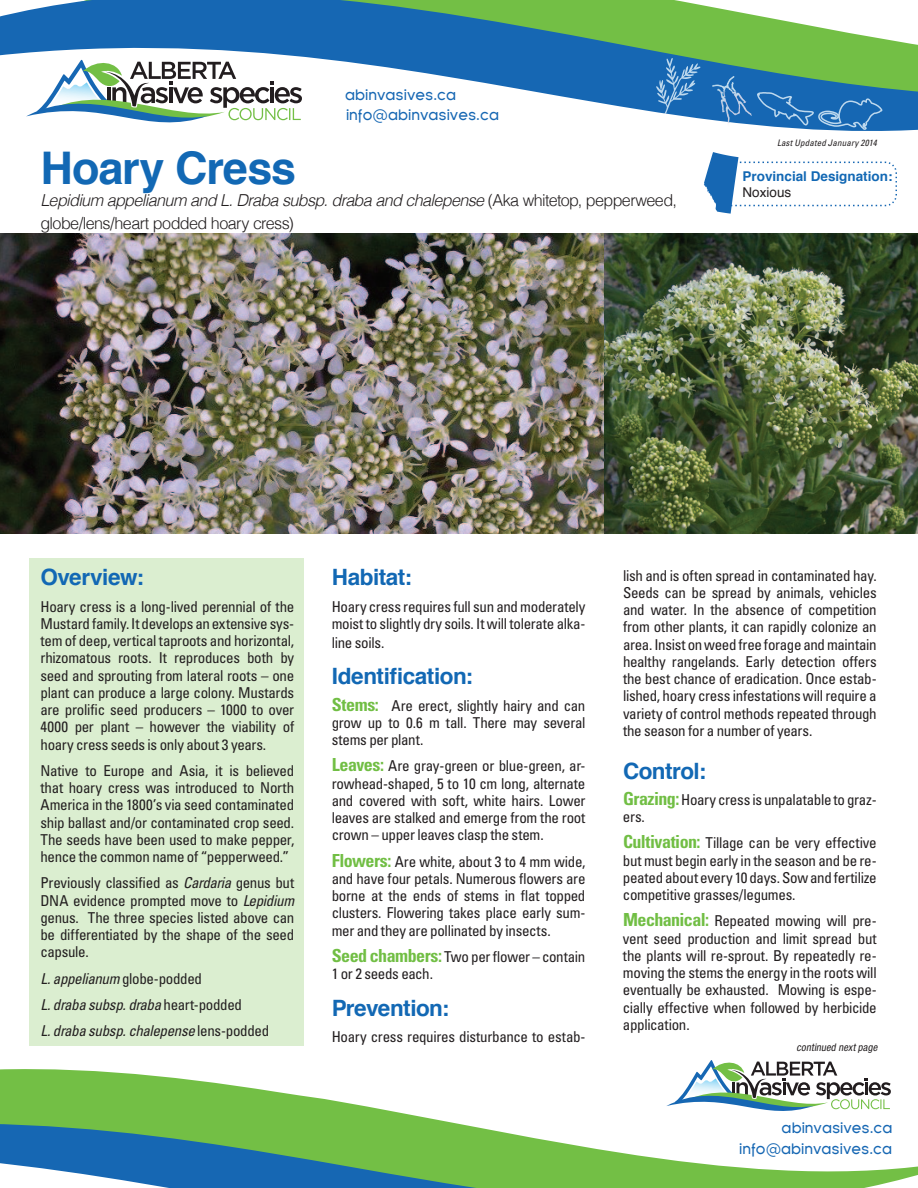
<style>
.page{position:relative;width:918px;height:1188px;background:#fff}
.page>*{position:absolute;margin:0;border:0;box-sizing:border-box;transform-origin:0 0}
.t1{font:700 45px "Helvetica";letter-spacing:-.025em;color:#1268b4}
.t2{font:700 22.5px "Helvetica";letter-spacing:-.02em;color:#1268b4}
.t3{font:300 16.5px/22.5px "Helvetica";letter-spacing:-.035em;color:#231f20}
.t4{font:condensed 15px/17.2px "Univers";letter-spacing:-.02em;color:#231f20;text-align:justify}
.t5{font:italic condensed 15px/26.2px "Univers";letter-spacing:-.025em;color:#231f20}
.t6{font:15px/20.2px "Florencesans";color:#1667b3}
.t7{font:700 13.5px "Helvetica";color:#1268b4}
.t8{font:13.5px "Helvetica";color:#231f20}
.t9{font:italic condensed 10.5px "Helvetica Neue";color:#231f20}
.t10{font:italic condensed 9px "Univers";letter-spacing:.015em;color:#231f20}
.s1{font-style:italic}
.s2{font-style:normal}
.s3{font-weight:700;font-size:18px;color:#71be44}
</style>
<div class="page">
<div style="left:29px;top:559px;width:274px;height:487px;background:#dbeed0"></div>
<svg style="left:0;top:0;width:918px;height:131px"></svg>
<div style="left:569px;top:0;width:73px;height:29px;background:#73bf45"></div>
<svg style="left:26px;top:58px;width:276px;height:73px"></svg>
<svg style="left:656px;top:58px;width:45px;height:58px;background:#3a7fbf"></svg>
<svg style="left:757px;top:92px;width:125px;height:38px;background:#327abc"></svg>
<img style="left:719px;top:91px;width:20px;height:22px">
<img style="left:712px;top:76px;width:24px;height:15px">
<svg style="left:704px;top:152px;width:193px;height:62px"></svg>
<svg style="left:0;top:1060px;width:918px;height:128px"></svg>
<img style="left:0;top:233px;width:604px;height:300px">
<img style="left:604px;top:233px;width:314px;height:300px">
<p class="t6" style="left:345px;top:85px;width:155px">abinvasives.ca info@abinvasives.ca</p>
<h1 class="t1" style="left:40px;top:132px;width:257px">Hoary Cress</h1>
<p class="t3" style="left:40px;top:188px;width:638px"><span class="s1">Lepidium appelianum and L. Draba subsp. draba and chalepense</span> (Aka whitetop, pepperweed, globe/lens/heart podded hoary cress)</p>
<p class="t10" style="left:777px;top:137px;width:101px">Last Updated January 2014</p>
<p class="t7" style="left:742px;top:166px;width:152px">Provincial Designation:</p>
<p class="t8" style="left:742px;top:182px;width:50px">Noxious</p>
<h2 class="t2" style="left:40px;top:559px;width:105px">Overview:</h2>
<p class="t4" style="left:40px;top:597px;width:255px">Hoary cress is a long-lived perennial of the Mustard family. It develops an extensive sys&shy;tem of deep, vertical taproots and horizontal, rhizomatous roots. It reproduces both by seed and sprouting from lateral roots – one plant can produce a large colony. Mustards are prolific seed producers – 1000 to over 4000 per plant – however the viability of hoary cress seeds is only about 3 years.</p>
<p class="t4" style="left:40px;top:762px;width:255px">Native to Europe and Asia, it is believed that hoary cress was introduced to North America in the 1800’s via seed contaminated ship ballast and/or contaminated crop seed.<br>The seeds have been used to make pepper, hence the common name of “pepperweed.”</p>
<p class="t4" style="left:40px;top:874px;width:255px">Previously classified as <span class="s1">Cardaria</span> genus but DNA evidence prompted move to <span class="s1">Lepidium </span>genus. The three species listed above can be differentiated by the shape of the seed capsule.</p>
<p class="t5" style="left:40px;top:965px;width:230px">L. appelianum <span class="s2">globe-podded<br></span>L. draba subsp. draba <span class="s2">heart-podded<br></span>L. draba subsp. chalepense <span class="s2">lens-podded</span></p>
<h2 class="t2" style="left:332px;top:559px;width:82px">Habitat:</h2>
<p class="t4" style="left:332px;top:597px;width:255px">Hoary cress requires full sun and moderately moist to slightly dry soils. It will tolerate alka-</p>
<p class="t4" style="left:332px;top:633px;width:54px">line soils.</p>
<h2 class="t2" style="left:332px;top:658px;width:143px">Identification:</h2>
<p class="t4" style="left:332px;top:696px;width:255px"><span class="s3">Stems:</span> Are erect, slightly hairy and can grow up to 0.6 m tall. There may several stems per plant.</p>
<p class="t4" style="left:332px;top:757px;width:255px"><span class="s3">Leaves:</span> Are gray-green or blue-green, ar&shy;rowhead-shaped, 5 to 10 cm long, alternate and covered with soft, white hairs. Lower leaves are stalked and emerge from the root crown – upper leaves clasp the stem.</p>
<p class="t4" style="left:332px;top:852px;width:255px"><span class="s3">Flowers:</span> Are white, about 3 to 4 mm wide, and have four petals. Numerous flowers are borne at the ends of stems in flat topped clusters. Flowering takes place early sum&shy;mer and they are pollinated by insects.</p>
<p class="t4" style="left:332px;top:948px;width:255px"><span class="s3">Seed chambers:</span> Two per flower – contain<br>1 or 2 seeds each.</p>
<h2 class="t2" style="left:332px;top:990px;width:119px">Prevention:</h2>
<p class="t4" style="left:332px;top:1028px;width:255px">Hoary cress requires disturbance to estab-</p>
<p class="t4" style="left:623px;top:566px;width:255px">lish and is often spread in contaminated hay.<br>Seeds can be spread by animals, vehicles and water. In the absence of competition from other plants, it can rapidly colonize an area. Insist on weed free forage and maintain healthy rangelands. Early detection offers the best chance of eradication. Once estab&shy;lished, hoary cress infestations will require a variety of control methods repeated through the season for a number of years.</p>
<h2 class="t2" style="left:623px;top:753px;width:85px">Control:</h2>
<p class="t4" style="left:623px;top:791px;width:255px"><span class="s3">Grazing:</span> Hoary cress is unpalatable to graz&shy;ers.</p>
<p class="t4" style="left:623px;top:834px;width:255px"><span class="s3">Cultivation:</span> Tillage can be very effective but must begin early in the season and be re&shy;peated about every 10 days. Sow and fertilize competitive grasses/legumes.</p>
<p class="t4" style="left:623px;top:912px;width:255px"><span class="s3">Mechanical:</span> Repeated mowing will pre&shy;vent seed production and limit spread but the plants will re-sprout. By repeatedly re&shy;moving the stems the energy in the roots will eventually be exhausted. Mowing is espe&shy;cially effective when followed by herbicide application.</p>
<p class="t9" style="left:797px;top:1042px;width:84px">continued nextpage</p>
<p class="t6" style="left:739px;top:1118px;width:155px;text-align:right">abinvasives.ca info@abinvasives.ca</p>
</div>
